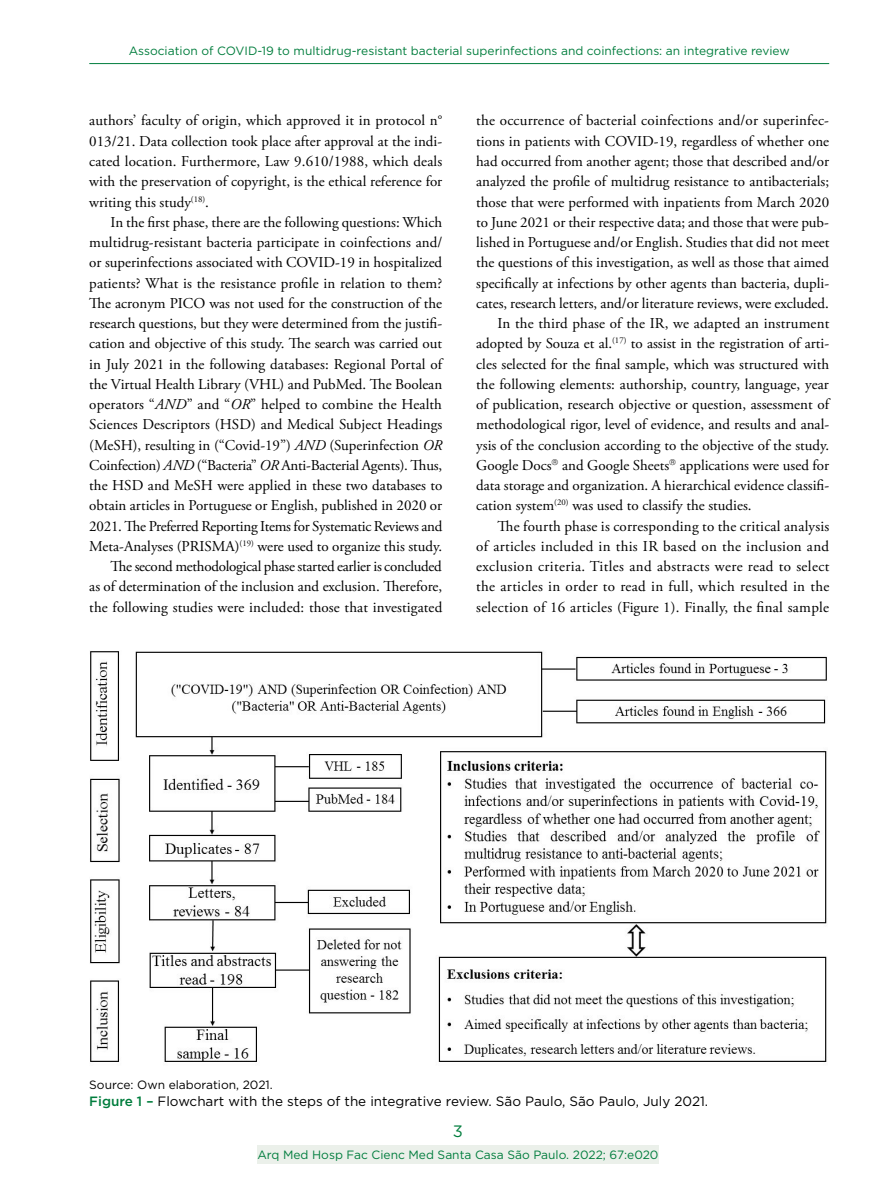
<style>
.page{position:relative;width:893px;height:1191px;background:#fff}
.page>*{position:absolute;margin:0;border:0;box-sizing:border-box;transform-origin:0 0}
.t1{font:16.5px "Gotham";color:#007d3d}
.t2{font:15px/20.2px "Adobe Garamond Pro";color:#000;text-align:justify}
.t3{font:15px "Adobe Garamond Pro";letter-spacing:.02em;color:#000}
.t4{font:15px "Adobe Garamond Pro";letter-spacing:.025em;color:#000}
.t5{font:13.5px "Gotham";color:#000}
.t6{font:12px "Gotham";color:#007d3d}
.t7{font:12px "Gotham";color:#000}
.s1{font-style:italic}
.s2{font-weight:500;color:#007d3d}
</style>
<div class="page">
<hr style="left:89px;top:63px;width:740px;height:1px;background:#007d3d">
<div style="left:257px;top:1145px;width:402px;height:19px;background:#ebf0ea"></div>
<img style="left:90px;top:651px;width:737px;height:411px">
<p class="t6" style="left:129px;top:44px;width:663px">Association of COVID-19 to multidrug-resistant bacterial superinfections and coinfections: an integrative review</p>
<p class="t2" style="left:89px;top:111px;width:355px">authors’ faculty of origin, which approved it in protocol n° 013/21. Data collection took place after approval at the indi&shy;cated location. Furthermore, Law 9.610/1988, which deals with the preservation of copyright, is the ethical reference for writing this study<sup>(18)</sup>.</p>
<p class="t2" style="left:89px;top:212px;width:355px;text-align:right">In the first phase, there are the following questions: Which multidrug-resistant bacteria participate in coinfections and/ or superinfections associated with COVID-19 in hospitalized patients? What is the resistance profile in relation to them?<br>The acronym PICO was not used for the construction of the research questions, but they were determined from the justifi&shy;cation and objective of this study. The search was carried out in July 2021 in the following databases: Regional Portal of the Virtual Health Library (VHL) and PubMed. The Boolean operators “<span class="s1">AND</span>” and “<span class="s1">OR</span>” helped to combine the Health Sciences Descriptors (HSD) and Medical Subject Headings (MeSH), resulting in (“Covid-19”) <span class="s1">AND</span> (Superinfection <span class="s1">OR </span>Coinfection) <span class="s1">AND</span> (“Bacteria” <span class="s1">OR</span> Anti-Bacterial Agents). Thus, the HSD and MeSH were applied in these two databases to obtain articles in Portuguese or English, published in 2020 or 2021. The Preferred Reporting Items for Systematic Reviews and Meta-Analyses (PRISMA)<sup>(19)</sup> were used to organize this study.<br>The second methodological phase started earlier is concluded<br>as of determination of the inclusion and exclusion. Therefore, the following studies were included: those that investigated</p>
<p class="t2" style="left:476px;top:111px;width:354px">the occurrence of bacterial coinfections and/or superinfec-</p>
<p class="t2" style="left:476px;top:131px;width:354px">tions in patients with COVID-19, regardless of whether one</p>
<p class="t2" style="left:476px;top:152px;width:354px">had occurred from another agent; those that described and/or</p>
<p class="t2" style="left:476px;top:172px;width:354px">analyzed the profile of multidrug resistance to antibacterials;</p>
<p class="t2" style="left:476px;top:192px;width:354px">those that were performed with inpatients from March 2020</p>
<p class="t2" style="left:476px;top:212px;width:354px">to June 2021 or their respective data; and those that were pub-</p>
<p class="t2" style="left:476px;top:233px;width:355px">lished in Portuguese and/or English. Studies that did not meet</p>
<p class="t2" style="left:476px;top:253px;width:354px">the questions of this investigation, as well as those that aimed</p>
<p class="t2" style="left:476px;top:273px;width:354px">specifically at infections by other agents than bacteria, dupli-</p>
<p class="t2" style="left:476px;top:293px;width:354px">cates, research letters, and/or literature reviews, were excluded.</p>
<p class="t2" style="left:497px;top:314px;width:333px">In the third phase of the IR, we adapted an instrument</p>
<p class="t2" style="left:476px;top:334px;width:354px">adopted by Souza et al.<sup>(17)</sup> to assist in the registration of arti-</p>
<p class="t2" style="left:476px;top:354px;width:354px">cles selected for the final sample, which was structured with</p>
<p class="t2" style="left:476px;top:374px;width:354px">the following elements: authorship, country, language, year</p>
<p class="t2" style="left:476px;top:395px;width:354px">of publication, research objective or question, assessment of</p>
<p class="t2" style="left:476px;top:415px;width:354px">methodological rigor, level of evidence, and results and anal-</p>
<p class="t2" style="left:476px;top:435px;width:354px">ysis of the conclusion according to the objective of the study.</p>
<p class="t2" style="left:476px;top:455px;width:354px">Google Docs and Google Sheets applications were used for</p>
<p class="t2" style="left:476px;top:476px;width:354px">data storage and organization. A hierarchical evidence classifi-</p>
<p class="t2" style="left:476px;top:496px;width:277px">cation system<sup>(20)</sup> was used to classify the studies.</p>
<p class="t2" style="left:497px;top:516px;width:333px">The fourth phase is corresponding to the critical analysis</p>
<p class="t3" style="left:476px;top:537px;width:354px">of articles included in this IR based on the inclusion and</p>
<p class="t4" style="left:476px;top:557px;width:355px">exclusion criteria. Titles and abstracts were read to select</p>
<p class="t4" style="left:476px;top:577px;width:355px">the articles in order to read in full, which resulted in the</p>
<p class="t3" style="left:476px;top:598px;width:354px">selection of 16 articles (Figure 1). Finally, the final sample</p>
<p class="t7" style="left:89px;top:1076px;width:185px">Source: Own elaboration, 2021.</p>
<p class="t5" style="left:89px;top:1092px;width:620px"><span class="s2">Figure 1 –</span> Flowchart with the steps of the integrative review. São Paulo, São Paulo, July 2021.</p>
<p class="t1" style="left:453px;top:1120px;width:12px">3</p>
<p class="t6" style="left:257px;top:1147px;width:403px">Arq Med Hosp Fac Cienc Med Santa Casa São Paulo. 2022; 67:e020</p>
</div>
